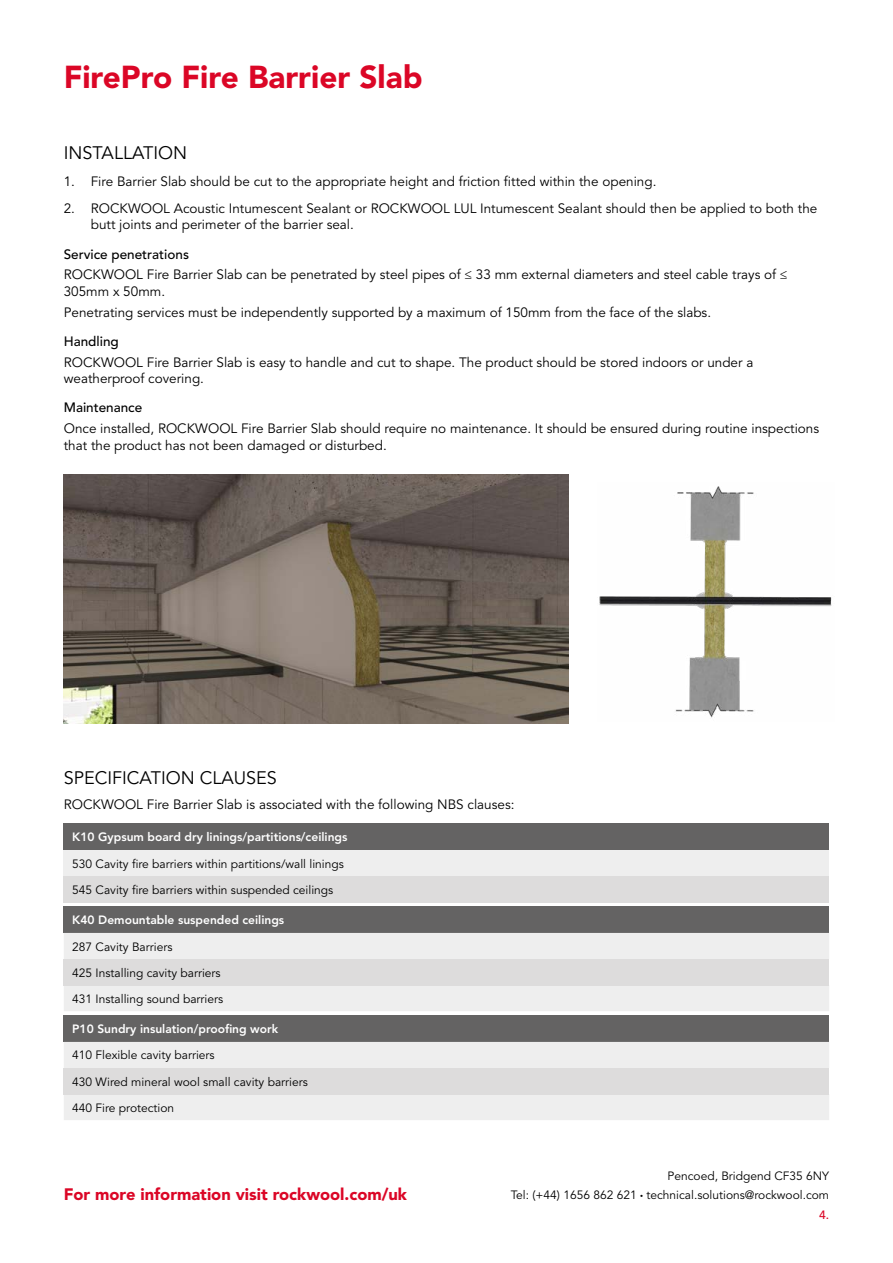
<style>
.page{position:relative;width:893px;height:1263px;background:#fff}
.page>*{position:absolute;margin:0;border:0;box-sizing:border-box;transform-origin:0 0}
.t1{font:900 31.5px "Avenir LT Std";color:#db0626}
.t2{font:18px "Avenir LT Std";color:#000}
.t3{font:900 16.5px "Avenir LT Std";color:#db0626}
.t4{font:13.5px/16.5px "Avenir LT Std";color:#000}
.t5{font:500 13.5px "Avenir LT Std";color:#000}
.t6{font:12px/26.1px "Avenir LT Std";color:#000}
.t7{font:800 12px "Avenir LT Std";color:#fff}
.s1{font-size:6px}
.s2{font-weight:500;color:#db0626}
</style>
<div class="page">
<div style="left:64px;top:824px;width:765px;height:26px;background:#646363"></div>
<div style="left:64px;top:850px;width:765px;height:26px;background:#eee"></div>
<div style="left:64px;top:876px;width:765px;height:26px;background:#dddcdc"></div>
<div style="left:64px;top:907px;width:765px;height:26px;background:#646363"></div>
<div style="left:64px;top:933px;width:765px;height:78px;background:#eee"></div>
<div style="left:64px;top:959px;width:765px;height:26px;background:#dddcdc"></div>
<div style="left:64px;top:1016px;width:765px;height:26px;background:#646363"></div>
<div style="left:64px;top:1042px;width:765px;height:78px;background:#eee"></div>
<div style="left:64px;top:1068px;width:765px;height:26px;background:#dddcdc"></div>
<img style="left:64px;top:474px;width:504px;height:250px">
<img style="left:599px;top:486px;width:233px;height:232px">
<h1 class="t1" style="left:64px;top:58px;width:360px">FirePro Fire Barrier Slab</h1>
<h2 class="t2" style="left:64px;top:142px;width:125px">INSTALLATION</h2>
<p class="t4" style="left:64px;top:173px;width:594px">1. Fire Barrier Slab should be cut to the appropriate height and friction fitted within the opening.</p>
<p class="t4" style="left:91px;top:200px;width:728px;text-indent:-27px">2. ROCKWOOL Acoustic Intumescent Sealant or ROCKWOOL LUL Intumescent Sealant should then be applied to both the butt joints and perimeter of the barrier seal.</p>
<p class="t5" style="left:64px;top:246px;width:127px">Service penetrations</p>
<p class="t4" style="left:64px;top:267px;width:725px">ROCKWOOL Fire Barrier Slab can be penetrated by steel pipes of ≤ 33 mm external diameters and steel cable trays of ≤<br>305mm x 50mm.</p>
<p class="t4" style="left:64px;top:304px;width:649px">Penetrating services must be independently supported by a maximum of 150mm from the face of the slabs.</p>
<p class="t5" style="left:64px;top:333px;width:56px">Handling</p>
<p class="t4" style="left:64px;top:354px;width:691px">ROCKWOOL Fire Barrier Slab is easy to handle and cut to shape. The product should be stored indoors or under a weatherproof covering.</p>
<p class="t5" style="left:64px;top:400px;width:80px">Maintenance</p>
<p class="t4" style="left:64px;top:421px;width:757px">Once installed, ROCKWOOL Fire Barrier Slab should require no maintenance. It should be ensured during routine inspections that the product has not been damaged or disturbed.</p>
<h2 class="t2" style="left:64px;top:767px;width:215px">SPECIFICATION CLAUSES</h2>
<p class="t4" style="left:64px;top:796px;width:452px">ROCKWOOL Fire Barrier Slab is associated with the following NBS clauses:</p>
<p class="t7" style="left:72px;top:830px;width:277px">K10 Gypsum board dry linings/partitions/ceilings</p>
<p class="t6" style="left:72px;top:851px;width:273px">530 Cavity fire barriers within partitions/wall linings<br>545 Cavity fire barriers within suspended ceilings</p>
<p class="t7" style="left:72px;top:913px;width:213px">K40 Demountable suspended ceilings</p>
<p class="t6" style="left:72px;top:934px;width:152px">287 Cavity Barriers<br>425 Installing cavity barriers<br>431 Installing sound barriers</p>
<p class="t7" style="left:72px;top:1022px;width:207px">P10 Sundry insulation/proofing work</p>
<p class="t6" style="left:72px;top:1043px;width:237px">410 Flexible cavity barriers<br>430 Wired mineral wool small cavity barriers<br>440 Fire protection</p>
<p class="t3" style="left:64px;top:1184px;width:345px">For more information visit rockwool.com/uk</p>
<p class="t6" style="left:511px;top:1167px;width:320px;line-height:19.2px;text-align:right">Pencoed, Bridgend CF35 6NY<br>Tel: (+44) 1656 862 621 <span class="s1">•</span> technical.solutions@rockwool.com<br><span class="s2">4.</span></p>
</div>
